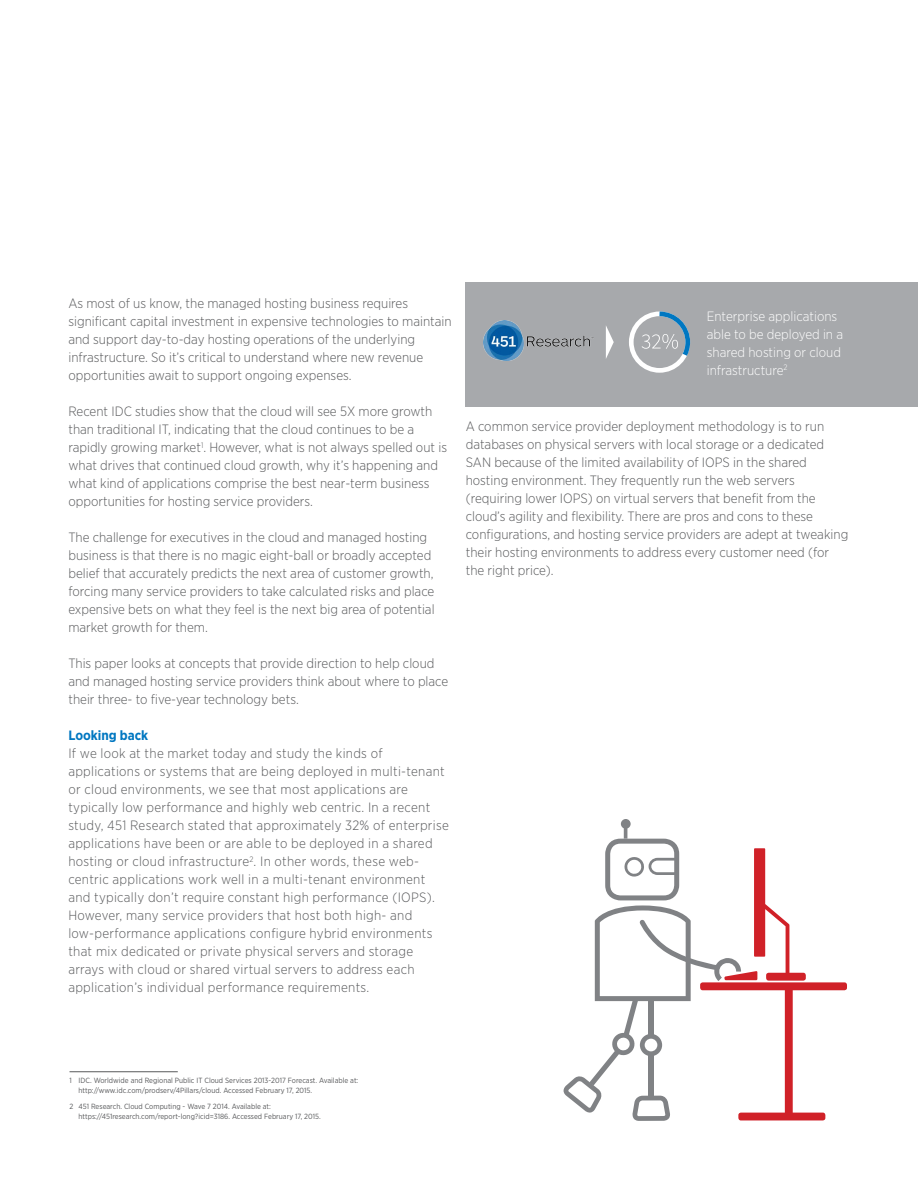
<style>
.page{position:relative;width:918px;height:1188px;background:#fff}
.page>*{position:absolute;margin:0;border:0;box-sizing:border-box;transform-origin:0 0}
.Body{font:300 13.5px/18px "Gotham Narrow";color:#58595b}
.Body-2{font:300 13.5px/18px "Gotham Narrow";letter-spacing:.02em;color:#58595b}
.Body-3{font:300 13.5px/18px "Gotham Narrow";color:#fff}
.Body_Head_L1{font:700 13.5px "Gotham Narrow";color:#0077c1}
.Footnote{font:7.5px/9.8px "Gotham Narrow";color:#58595b}
</style>
<div class="page">
<div style="left:466px;top:282px;width:452px;height:125px;background:#a7a9ac"></div>
<svg style="left:564px;top:819px;width:283px;height:302px"></svg>
<img style="left:484px;top:320px;width:110px;height:41px">
<div style="left:629px;top:312px;width:61px;height:61px;border:5px solid #fff;border-radius:50%"></div>
<svg style="left:642px;top:311px;width:49px;height:50px"></svg>
<svg style="left:606px;top:326px;width:8px;height:32px"></svg>
<hr style="left:70px;top:1071px;width:108px;height:1px;background:#58595b">
<p class="Body" style="left:68px;top:294px;width:385px">As most of us know, the managed hosting business requires significant capital investment in expensive technologies to maintain and support day-to-day hosting operations of the underlying infrastructure. So it’s critical to understand where new revenue opportunities await to support ongoing expenses.</p>
<p class="Body" style="left:68px;top:402px;width:380px">Recent IDC studies show that the cloud will see 5X more growth than traditional IT, indicating that the cloud continues to be a rapidly growing market<sup>1</sup>. However, what is not always spelled out is what drives that continued cloud growth, why it’s happening and what kind of applications comprise the best near-term business opportunities for hosting service providers.</p>
<p class="Body" style="left:68px;top:528px;width:368px">The challenge for executives in the cloud and managed hosting business is that there is no magic eight-ball or broadly accepted belief that accurately predicts the next area of customer growth, forcing many service providers to take calculated risks and place expensive bets on what they feel is the next big area of potential market growth for them.</p>
<p class="Body" style="left:68px;top:654px;width:381px">This paper looks at concepts that provide direction to help cloud and managed hosting service providers think about where to place their three- to five-year technology bets.</p>
<p class="Body_Head_L1" style="left:68px;top:727px;width:81px">Looking back</p>
<p class="Body-2" style="left:68px;top:744px;width:382px">If we look at the market today and study the kinds of applications or systems that are being deployed in multi-tenant or cloud environments, we see that most applications are typically low performance and highly web centric. In a recent study, 451 Research stated that approximately 32% of enterprise applications have been or are able to be deployed in a shared hosting or cloud infrastructure<sup>2</sup>. In other words, these web&shy;centric applications work well in a multi-tenant environment and typically don’t require constant high performance (IOPS).<br>However, many service providers that host both high- and low-performance applications configure hybrid environments that mix dedicated or private physical servers and storage arrays with cloud or shared virtual servers to address each application’s individual performance requirements.</p>
<p class="Body-3" style="left:707px;top:306px;width:138px">Enterprise applications able to be deployed in a shared hosting or cloud infrastructure<sup>2</sup></p>
<p class="Body" style="left:466px;top:417px;width:384px">A common service provider deployment methodology is to run databases on physical servers with local storage or a dedicated SAN because of the limited availability of IOPS in the shared hosting environment. They frequently run the web servers (requiring lower IOPS) on virtual servers that benefit from the cloud’s agility and flexibility. There are pros and cons to these configurations, and hosting service providers are adept at tweaking their hosting environments to address every customer need (for the right price).</p>
<p class="Footnote" style="left:79px;top:1075px;width:281px;text-indent:-9px">1 IDC. Worldwide and Regional Public IT Cloud Services 2013-2017 Forecast. Available at: http://www.idc.com/prodserv/4Pillars/cloud. Accessed February 17, 2015.</p>
<p class="Footnote" style="left:79px;top:1102px;width:244px;text-indent:-9px">2 451 Research. Cloud Computing - Wave 7 2014. Available at: https://451research.com/report-long?icid=3186. Accessed February 17, 2015.</p>
</div>
